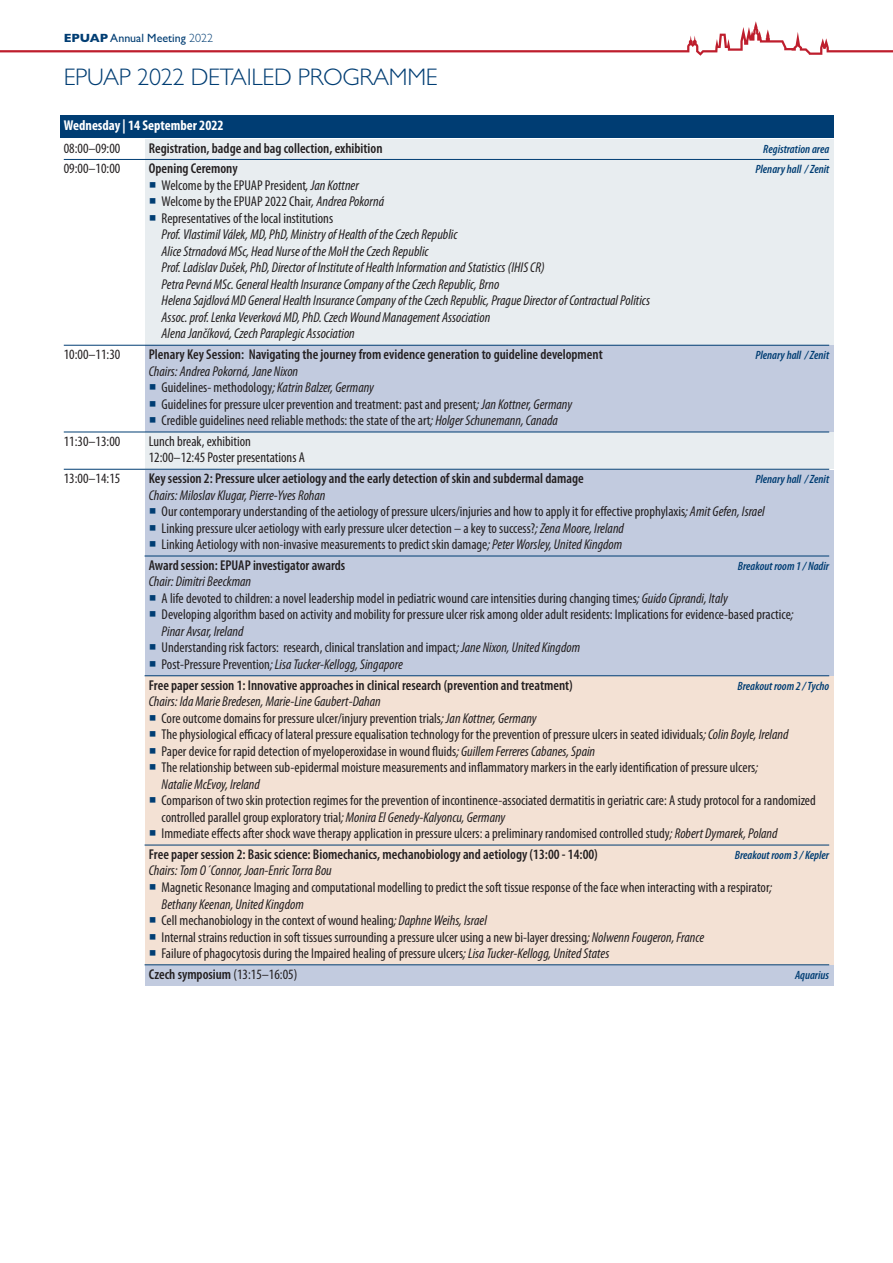
<style>
.page{position:relative;width:893px;height:1263px;background:#fff}
.page>*{position:absolute;margin:0;border:0;box-sizing:border-box;transform-origin:0 0}
.t1{font:300 24px "Gill Sans";letter-spacing:-.01em;color:#003d73}
.t2{font:condensed 14.25px/16.5px "Myriad Pro";color:#231f20}
.t3{font:italic condensed 14.25px/16.5px "Myriad Pro";color:#231f20}
.t4{font:600 condensed 14.25px/20.7px "Myriad Pro";color:#231f20}
.t5{font:700 condensed 14.25px "Myriad Pro";color:#fff}
.t6{font:italic 600 condensed 12px "Myriad Pro";color:#003d73}
.t7{font:12px "Gill Sans";color:#003d73}
.s1{font-weight:700}
.s2{font-weight:300}
.s3{color:#003d73}
.s4{font-style:italic}
.s5{font-style:normal}
.s6{font-weight:600}
.s7{font-weight:400}
.s8{font-weight:400;font-style:italic}
</style>
<div class="page">
<div style="left:60px;top:115px;width:773px;height:23px;background:#003d73"></div>
<div style="left:145px;top:139px;width:688px;height:206px;background:#e8edf0"></div>
<div style="left:145px;top:345px;width:688px;height:87px;background:#c2cbdf"></div>
<div style="left:145px;top:432px;width:688px;height:37px;background:#e8edf0"></div>
<div style="left:145px;top:469px;width:688px;height:206px;background:#c2cbdf"></div>
<div style="left:145px;top:676px;width:688px;height:288px;background:#f3e1d4"></div>
<div style="left:145px;top:965px;width:688px;height:20px;background:#c2cbdf"></div>
<hr style="left:64px;top:159px;width:765px;height:1px;background:#003d73">
<hr style="left:64px;top:345px;width:765px;height:1px;background:#003d73">
<hr style="left:64px;top:432px;width:765px;height:1px;background:#003d73">
<hr style="left:64px;top:469px;width:765px;height:1px;background:#003d73">
<hr style="left:145px;top:556px;width:684px;height:1px;background:#003d73">
<hr style="left:145px;top:675px;width:684px;height:1px;background:#003d73">
<hr style="left:145px;top:845px;width:684px;height:1px;background:#003d73">
<hr style="left:145px;top:964px;width:684px;height:1px;background:#003d73">
<svg style="left:0;top:21px;width:893px;height:35px"></svg>
<p class="t7" style="left:64px;top:34px;width:151px"><span class="s1">EPUAP</span> Annual Meeting <span class="s2">2022</span></p>
<h1 class="t1" style="left:64px;top:68px;width:375px">EPUAP 2022 DETAILED PROGRAMME</h1>
<p class="t5" style="left:64px;top:116px;width:161px">Wednesday | 14 September 2022</p>
<p class="t2" style="left:64px;top:141px;width:58px">08:00–09:00</p>
<p class="t4" style="left:149px;top:139px;width:235px">Registration, badge and bag collection, exhibition</p>
<p class="t6" style="left:763px;top:144px;width:67px">Registration area</p>
<p class="t2" style="left:64px;top:162px;width:58px">09:00–10:00</p>
<p class="t4" style="left:149px;top:160px;width:90px">Opening Ceremony</p>
<p class="t6" style="left:755px;top:165px;width:75px">Plenary hall / Zenit</p>
<p class="t2" style="left:149px;top:178px;width:212px"><span class="s3">○</span> Welcome by the EPUAP President<span class="s4">, Jan Kottner</span></p>
<p class="t2" style="left:149px;top:195px;width:237px"><span class="s3">○</span> Welcome by the EPUAP 2022 Chair<span class="s4">, Andrea Pokorná</span></p>
<p class="t3" style="left:162px;top:211px;width:490px;text-indent:-13px"><span class="s3">○</span> <span class="s5">Representatives of the local institutions<br></span>Prof. Vlastimil Válek, MD, PhD, Ministry of Health of the Czech Republic<br>Alice Strnadová MSc, Head Nurse of the MoH the Czech Republic<br>Prof. Ladislav Dušek, PhD, Director of Institute of Health Information and Statistics (IHIS CR)<br>Petra Pevná MSc. General Health Insurance Company of the Czech Republic, Brno<br>Helena Sajdlová MD General Health Insurance Company of the Czech Republic, Prague Director of Contractual Politics Assoc. prof. Lenka Veverková MD, PhD. Czech Wound Management Association<br>Alena Jančíková, Czech Paraplegic Association</p>
<p class="t2" style="left:64px;top:347px;width:58px">10:00–11:30</p>
<p class="t4" style="left:149px;top:345px;width:455px">Plenary Key Session: Navigating the journey from evidence generation to guideline development</p>
<p class="t6" style="left:755px;top:351px;width:75px">Plenary hall / Zenit</p>
<p class="t3" style="left:149px;top:364px;width:151px">Chairs: Andrea Pokorná, Jane Nixon</p>
<p class="t2" style="left:149px;top:380px;width:227px"><span class="s3">○</span> Guidelines- methodology<span class="s4">; Katrin Balzer, Germany</span></p>
<p class="t2" style="left:149px;top:397px;width:425px"><span class="s3">○</span> Guidelines for pressure ulcer prevention and treatment: past and present<span class="s4">; Jan Kottner, Germany</span></p>
<p class="t2" style="left:149px;top:413px;width:411px"><span class="s3">○</span> Credible guidelines need reliable methods: the state of the art<span class="s4">; Holger Schunemann, Canada</span></p>
<p class="t2" style="left:64px;top:434px;width:58px">11:30–13:00</p>
<p class="t2" style="left:149px;top:434px;width:158px">Lunch break, exhibition<br>12:00–12:45 Poster presentations A</p>
<p class="t2" style="left:64px;top:471px;width:58px">13:00–14:15</p>
<p class="t4" style="left:149px;top:469px;width:436px">Key session 2: Pressure ulcer aetiology and the early detection of skin and subdermal damage</p>
<p class="t6" style="left:755px;top:475px;width:75px">Plenary hall / Zenit</p>
<p class="t3" style="left:149px;top:488px;width:178px">Chairs: Miloslav Klugar, Pierre-Yves Rohan</p>
<p class="t2" style="left:149px;top:504px;width:617px"><span class="s3">○</span> Our contemporary understanding of the aetiology of pressure ulcers/injuries and how to apply it for effective prophylaxis<span class="s4">; Amit Gefen, Israel</span></p>
<p class="t2" style="left:149px;top:521px;width:477px"><span class="s3">○</span> Linking pressure ulcer aetiology with early pressure ulcer detection – a key to success?<span class="s4">; Zena Moore, Ireland</span></p>
<p class="t2" style="left:149px;top:535px;width:475px;line-height:20.7px"><span class="s3">○</span> Linking Aetiology with non-invasive measurements to predict skin damage<span class="s4">; Peter Worsley, United Kingdom<br></span><span class="s6">Award session: EPUAP investigator awards</span></p>
<p class="t6" style="left:738px;top:561px;width:93px">Breakout room 1 / Nadir</p>
<p class="t3" style="left:149px;top:575px;width:104px">Chair: Dimitri Beeckman</p>
<p class="t2" style="left:149px;top:591px;width:580px"><span class="s3">○</span> A life devoted to children: a novel leadership model in pediatric wound care intensities during changing times<span class="s4">; Guido Ciprandi, Italy</span></p>
<p class="t2" style="left:162px;top:608px;width:633px;text-indent:-13px"><span class="s3">○</span> Developing algorithm based on activity and mobility for pressure ulcer risk among older adult residents: Implications for evidence-based practice<span class="s4">;<br>Pinar Avsar, Ireland</span></p>
<p class="t2" style="left:149px;top:641px;width:433px"><span class="s3">○</span> Understanding risk factors: research, clinical translation and impact<span class="s4">; Jane Nixon, United Kingdom</span></p>
<p class="t4" style="left:149px;top:655px;width:426px"><span class="s3">○</span> <span class="s7">Post-Pressure Prevention</span><span class="s8">; Lisa Tucker-Kellogg, Singapore<br></span>Free paper session 1: Innovative approaches in clinical research (prevention and treatment)</p>
<p class="t6" style="left:737px;top:681px;width:93px">Breakout room 2 / Tycho</p>
<p class="t3" style="left:149px;top:694px;width:234px">Chairs: Ida Marie Bredesen, Marie-Line Gaubert-Dahan</p>
<p class="t2" style="left:149px;top:711px;width:389px"><span class="s3">○</span> Core outcome domains for pressure ulcer/injury prevention trials<span class="s4">; Jan Kottner, Germany</span></p>
<p class="t2" style="left:149px;top:727px;width:641px"><span class="s3">○</span> The physiological efficacy of lateral pressure equalisation technology for the prevention of pressure ulcers in seated idividuals<span class="s4">; Colin Boyle, Ireland</span></p>
<p class="t2" style="left:149px;top:744px;width:448px"><span class="s3">○</span> Paper device for rapid detection of myeloperoxidase in wound fluids<span class="s4">; Guillem Ferreres Cabanes, Spain</span></p>
<p class="t2" style="left:162px;top:760px;width:598px;text-indent:-13px"><span class="s3">○</span> The relationship between sub-epidermal moisture measurements and inflammatory markers in the early identification of pressure ulcers<span class="s4">;<br>Natalie McEvoy, Ireland</span></p>
<p class="t2" style="left:162px;top:793px;width:656px;text-indent:-13px"><span class="s3">○</span> Comparison of two skin protection regimes for the prevention of incontinence-associated dermatitis in geriatric care: A study protocol for a randomized controlled parallel group exploratory trial<span class="s4">; Monira El Genedy-Kalyoncu, Germany</span></p>
<p class="t2" style="left:149px;top:824px;width:630px;line-height:20.7px"><span class="s3">○</span> Immediate effects after shock wave therapy application in pressure ulcers: a preliminary randomised controlled study<span class="s4">; Robert Dymarek, Poland<br></span><span class="s6">Free paper session 2: Basic science: Biomechanics, mechanobiology and aetiology (13:00 - 14:00)</span></p>
<p class="t6" style="left:735px;top:850px;width:96px">Breakout room 3 / Kepler</p>
<p class="t3" style="left:149px;top:864px;width:185px">Chairs: Tom O´Connor, Joan-Enric Torra Bou</p>
<p class="t2" style="left:162px;top:880px;width:612px;text-indent:-13px"><span class="s3">○</span> Magnetic Resonance Imaging and computational modelling to predict the soft tissue response of the face when interacting with a respirator<span class="s4">;<br>Bethany Keenan, United Kingdom</span></p>
<p class="t2" style="left:149px;top:913px;width:340px"><span class="s3">○</span> Cell mechanobiology in the context of wound healing<span class="s4">; Daphne Weihs, Israel</span></p>
<p class="t2" style="left:149px;top:930px;width:557px"><span class="s3">○</span> Internal strains reduction in soft tissues surrounding a pressure ulcer using a new bi-layer dressing<span class="s4">; Nolwenn Fougeron, France</span></p>
<p class="t2" style="left:149px;top:944px;width:462px;line-height:20.7px"><span class="s3">○</span> Failure of phagocytosis during the Impaired healing of pressure ulcers<span class="s4">; Lisa Tucker-Kellogg, United States<br></span><span class="s6">Czech symposium</span> (13:15–16:05)</p>
<p class="t6" style="left:795px;top:970px;width:36px">Aquarius</p>
</div>
